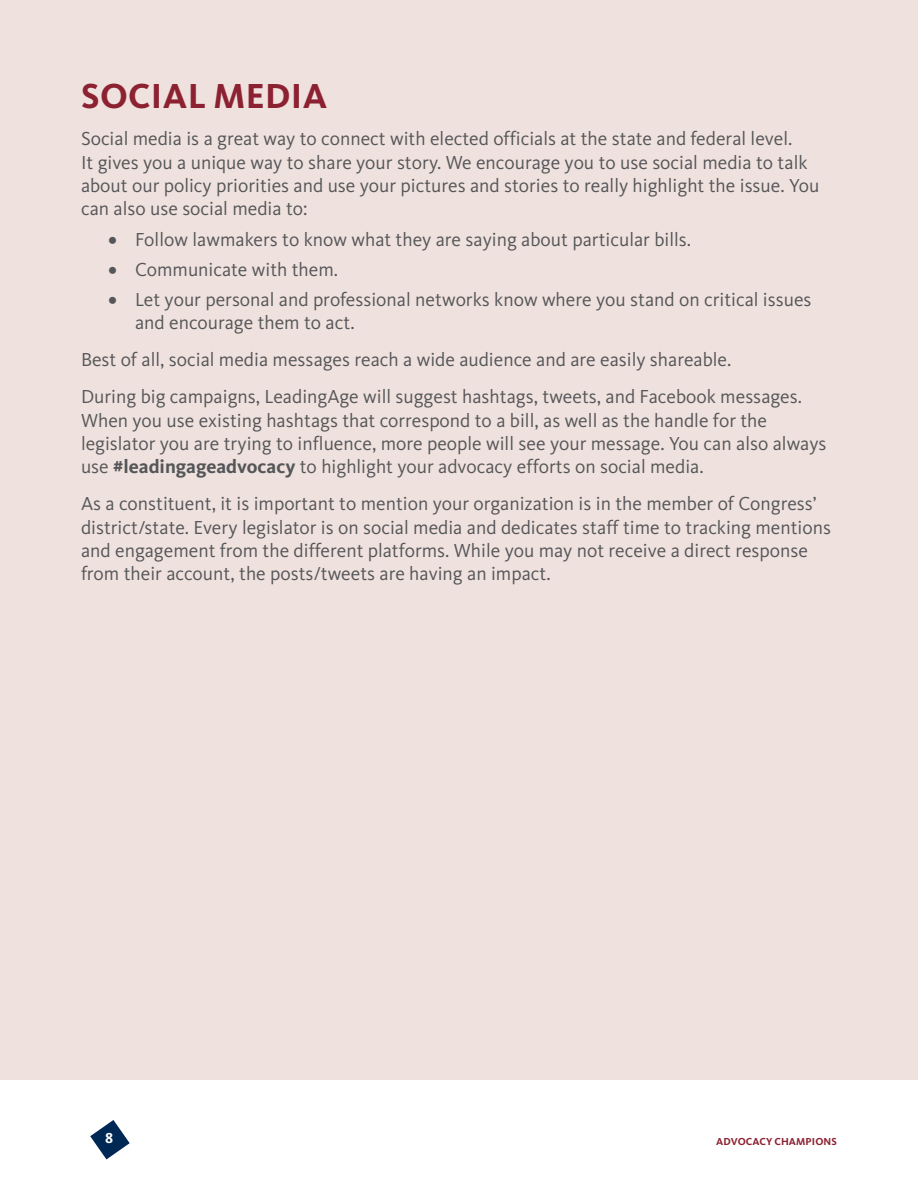
<style>
.page{position:relative;width:918px;height:1188px;background:#fff}
.page>*{position:absolute;margin:0;border:0;box-sizing:border-box;transform-origin:0 0}
.TEXT__125_before{font:700 36px "Kievit OT";letter-spacing:.01em;color:#8c2132}
.TEXT__125_before-2{font:19.5px/23.4px "Kievit OT";color:#555659}
.t1{font:700 15px "Kievit OT";color:#fff}
.t2{font:700 10.5px "Kievit OT";letter-spacing:.01em;color:#8c2132}
.s1{font-weight:700}
</style>
<div class="page">
<svg style="left:90px;top:1120px;width:40px;height:39px"></svg>
<div style="left:0;top:0;width:918px;height:1080px;background:#efe1dd"></div>
<p class="TEXT__125_before" style="left:81px;top:75px;width:248px">SOCIAL MEDIA</p>
<p class="TEXT__125_before-2" style="left:81px;top:127px;width:740px">Social media is a great way to connect with elected officials at the state and federal level.<br>It gives you a unique way to share your story. We encourage you to use social media to talk about our policy priorities and use your pictures and stories to really highlight the issue. You can also use social media to:</p>
<p class="TEXT__125_before-2" style="left:108px;top:227px;width:585px">• Follow lawmakers to know what they are saying about particular bills.</p>
<p class="TEXT__125_before-2" style="left:108px;top:257px;width:232px">• Communicate with them.</p>
<p class="TEXT__125_before-2" style="left:135px;top:288px;width:678px;text-indent:-27px">• Let your personal and professional networks know where you stand on critical issues and encourage them to act.</p>
<p class="TEXT__125_before-2" style="left:81px;top:348px;width:652px">Best of all, social media messages reach a wide audience and are easily shareable.</p>
<p class="TEXT__125_before-2" style="left:81px;top:385px;width:747px">During big campaigns, LeadingAge will suggest hashtags, tweets, and Facebook messages.<br>When you use existing hashtags that correspond to a bill, as well as the handle for the legislator you are trying to influence, more people will see your message. You can also always use <span class="s1">#leadingageadvocacy</span> to highlight your advocacy efforts on social media.</p>
<p class="TEXT__125_before-2" style="left:81px;top:492px;width:752px">As a constituent, it is important to mention your organization is in the member of Congress’ district/state. Every legislator is on social media and dedicates staff time to tracking mentions and engagement from the different platforms. While you may not receive a direct response from their account, the posts/tweets are having an impact.</p>
<p class="t1" style="left:105px;top:1129px;width:10px">8</p>
<p class="t2" style="left:716px;top:1135px;width:122px">ADVOCACY CHAMPIONS</p>
</div>
